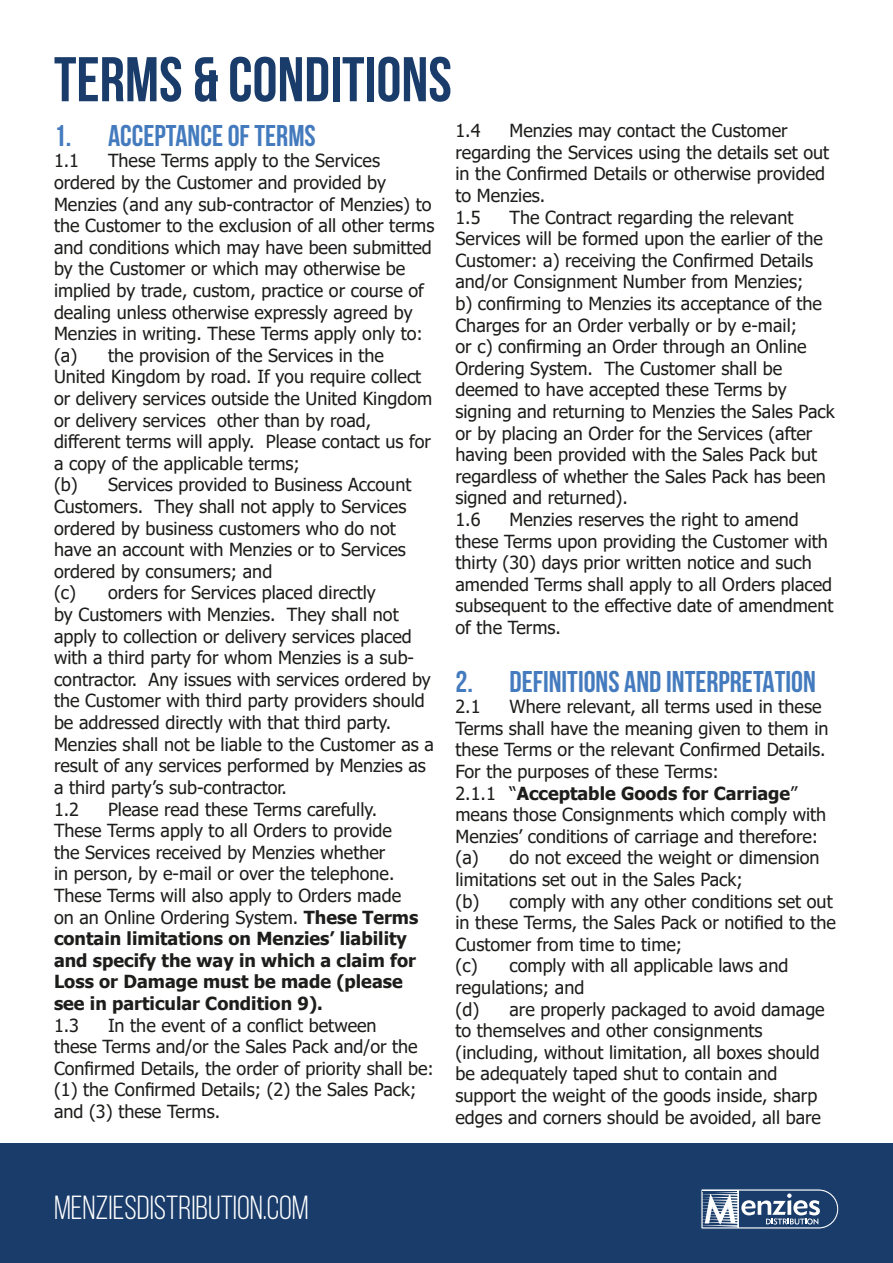
<style>
.page{position:relative;width:893px;height:1263px;background:#fff}
.page>*{position:absolute;margin:0;border:0;box-sizing:border-box;transform-origin:0 0}
.t1{font:700 63px "Bebas Neue";color:#193c6a}
.t2{font:33.45px "Bebas Neue";color:#fff}
.t3{font:700 30px "Bebas Neue";color:#447bbe}
.t4{font:18px/21.6px "Tahoma";color:#1d1d1b}
.s1{font-weight:700}
</style>
<div class="page">
<div style="left:0;top:1143px;width:893px;height:120px;background:#193c6a"></div>
<svg style="left:701px;top:1189px;width:138px;height:40px"></svg>
<p class="t1" style="left:54px;top:45px;width:399px">TERMS &amp; CONDITIONS</p>
<p class="t3" style="left:54px;top:119px;width:263px">1. ACCEPTANCE OF TERMS</p>
<p class="t4" style="left:54px;top:151px;width:27px">1.1</p>
<p class="t4" style="left:455px;top:121px;width:375px;text-indent:54px">Menzies may contact the Customer regarding the Services using the details set out in the Confirmed Details or otherwise provided to Menzies.</p>
<p class="t4" style="left:455px;top:207px;width:27px">1.5</p>
<p class="t4" style="left:455px;top:121px;width:27px">1.4</p>
<p class="t4" style="left:54px;top:151px;width:382px;text-indent:54px">These Terms apply to the Services ordered by the Customer and provided by Menzies (and any sub-contractor of Menzies) to the Customer to the exclusion of all other terms and conditions which may have been submitted by the Customer or which may otherwise be implied by trade, custom, practice or course of dealing unless otherwise expressly agreed by Menzies in writing. These Terms apply only to:</p>
<p class="t4" style="left:54px;top:345px;width:380px">(a) the provision of the Services in the United Kingdom by road. If you require collect or delivery services outside the United Kingdom or delivery services other than by road, different terms will apply. Please contact us for a copy of the applicable terms;</p>
<p class="t4" style="left:54px;top:475px;width:359px">(b) Services provided to Business Account Customers. They shall not apply to Services ordered by business customers who do not have an account with Menzies or to Services ordered by consumers; and</p>
<p class="t4" style="left:54px;top:583px;width:381px">(c) orders for Services placed directly<br>by Customers with Menzies. They shall not apply to collection or delivery services placed with a third party for whom Menzies is a sub&shy;contractor. Any issues with services ordered by the Customer with third party providers should be addressed directly with that third party.<br>Menzies shall not be liable to the Customer as a result of any services performed by Menzies as a third party’s sub-contractor.</p>
<p class="t4" style="left:54px;top:799px;width:27px">1.2</p>
<p class="t4" style="left:455px;top:207px;width:381px;text-indent:54px">The Contract regarding the relevant Services will be formed upon the earlier of the Customer: a) receiving the Confirmed Details and/or Consignment Number from Menzies;<br>b) confirming to Menzies its acceptance of the Charges for an Order verbally or by e-mail;<br>or c) confirming an Order through an Online Ordering System. The Customer shall be deemed to have accepted these Terms by signing and returning to Menzies the Sales Pack or by placing an Order for the Services (after having been provided with the Sales Pack but regardless of whether the Sales Pack has been signed and returned).</p>
<p class="t4" style="left:455px;top:510px;width:27px">1.6</p>
<p class="t4" style="left:455px;top:510px;width:379px;text-indent:54px">Menzies reserves the right to amend these Terms upon providing the Customer with thirty (30) days prior written notice and such amended Terms shall apply to all Orders placed subsequent to the effective date of amendment of the Terms.</p>
<p class="t3" style="left:455px;top:665px;width:362px">2. DEFINITIONS AND INTERPRETATION</p>
<p class="t4" style="left:455px;top:697px;width:27px">2.1</p>
<p class="t4" style="left:455px;top:697px;width:374px;text-indent:54px">Where relevant, all terms used in these Terms shall have the meaning given to them in these Terms or the relevant Confirmed Details.<br>For the purposes of these Terms:</p>
<p class="t4" style="left:455px;top:783px;width:372px">2.1.1 “<span class="s1">Acceptable Goods for Carriage</span>” means those Consignments which comply with<br>Menzies’ conditions of carriage and therefore:</p>
<p class="t4" style="left:455px;top:848px;width:366px">(a) do not exceed the weight or dimension limitations set out in the Sales Pack;</p>
<p class="t4" style="left:455px;top:891px;width:382px">(b) comply with any other conditions set out in these Terms, the Sales Pack or notified to the<br>Customer from time to time;</p>
<p class="t4" style="left:455px;top:956px;width:334px">(c) comply with all applicable laws and regulations; and</p>
<p class="t4" style="left:455px;top:999px;width:371px">(d) are properly packaged to avoid damage to themselves and other consignments (including, without limitation, all boxes should be adequately taped shut to contain and support the weight of the goods inside, sharp edges and corners should be avoided, all bare</p>
<p class="t4" style="left:54px;top:799px;width:366px;text-indent:54px">Please read these Terms carefully.<br>These Terms apply to all Orders to provide the Services received by Menzies whether<br>in person, by e-mail or over the telephone.<br>These Terms will also apply to Orders made on an Online Ordering System. <span class="s1">These Terms contain limitations on Menzies’ liability and specify the way in which a claim for Loss or Damage must be made (please see in particular Condition 9).</span></p>
<p class="t4" style="left:54px;top:1015px;width:27px">1.3</p>
<p class="t4" style="left:54px;top:1015px;width:381px;text-indent:54px">In the event of a conflict between<br>these Terms and/or the Sales Pack and/or the Confirmed Details, the order of priority shall be: (1) the Confirmed Details; (2) the Sales Pack; and (3) these Terms.</p>
<p class="t2" style="left:54px;top:1189px;width:256px">MENZIESDISTRIBUTION.COM</p>
</div>
